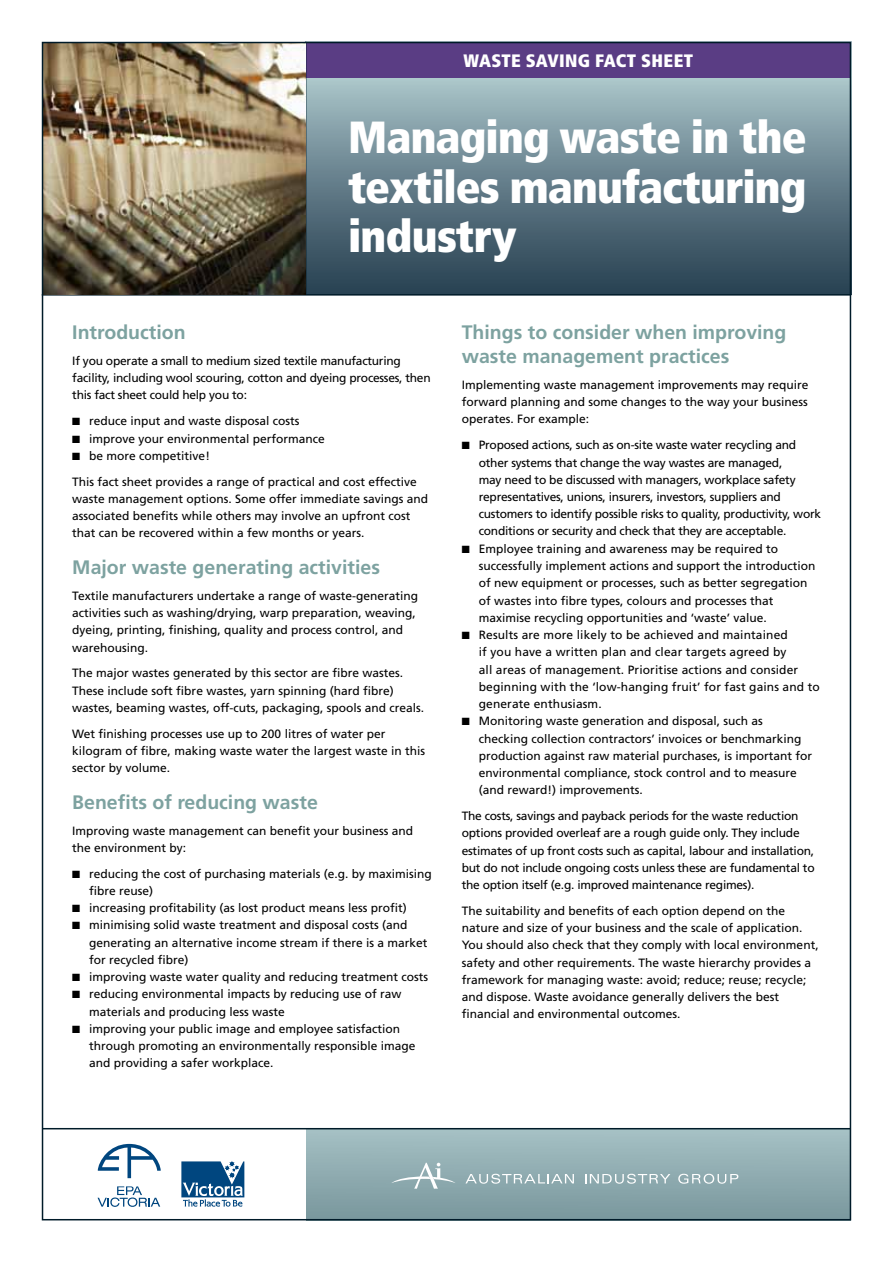
<style>
.page{position:relative;width:893px;height:1263px;background:#fff}
.page>*{position:absolute;margin:0;border:0;box-sizing:border-box;transform-origin:0 0}
.t1{font:900 condensed 45px/49.5px "Frutiger LT Std";letter-spacing:-.02em;color:#fff;text-align:justify}
.t2{font:700 19.5px/24px "Frutiger LT Std";color:#7da2a0}
.t3{font:900 condensed 18px "Frutiger LT Std";letter-spacing:.015em;color:#fff}
.t4{font:12px/17.2px "Frutiger LT Std";color:#000}
.t5{font:12px/17.2px "Frutiger LT Std";letter-spacing:-.02em;color:#000}
</style>
<div class="page">
<svg style="left:306px;top:78px;width:542px;height:216px;background:#657e8a"></svg>
<div style="left:306px;top:43px;width:544px;height:35px;background:#5a3d84"></div>
<hr style="left:42px;top:294px;width:809px;height:2px;background:#001b29">
<img style="left:45px;top:45px;width:261px;height:250px">
<svg style="left:98px;top:1186px;width:62px;height:20px"></svg>
<svg style="left:98px;top:1144px;width:63px;height:34px"></svg>
<svg style="left:181px;top:1161px;width:63px;height:45px"></svg>
<div style="left:306px;top:1129px;width:544px;height:91px;background:linear-gradient(to bottom,#a6c1c5,#79979d)"></div>
<hr style="left:43px;top:1128px;width:807px;height:1px;background:#001b29">
<svg style="left:391px;top:1163px;width:65px;height:26px;background:#a0b8bc"></svg>
<svg style="left:465px;top:1174px;width:109px;height:10px"></svg>
<svg style="left:585px;top:1174px;width:85px;height:10px"></svg>
<svg style="left:678px;top:1174px;width:60px;height:10px"></svg>
<h3 class="t3" style="left:463px;top:50px;width:231px">waste saving fact sheet</h3>
<h1 class="t1" style="left:348px;top:113px;width:460px">Managing waste in the textiles manufacturing industry</h1>
<h2 class="t2" style="left:72px;top:321px;width:115px">Introduction</h2>
<p class="t5" style="left:72px;top:352px;width:360px">If you operate a small to medium sized textile manufacturing facility, including wool scouring, cotton and dyeing processes, then this fact sheet could help you to:</p>
<p class="t4" style="left:72px;top:412px;width:229px">■ reduce input and waste disposal costs</p>
<p class="t4" style="left:72px;top:430px;width:254px">■ improve your environmental performance</p>
<p class="t4" style="left:72px;top:443px;width:346px;line-height:25.8px">■ be more competitive!<br>This fact sheet provides a range of practical and cost effective</p>
<p class="t4" style="left:72px;top:490px;width:357px">waste management options. Some offer immediate savings and associated benefits while others may involve an upfront cost that can be recovered within a few months or years.</p>
<h2 class="t2" style="left:72px;top:555px;width:309px">Major waste generating activities</h2>
<p class="t4" style="left:72px;top:587px;width:347px">Textile manufacturers undertake a range of waste-generating activities such as washing/drying, warp preparation, weaving, dyeing, printing, finishing, quality and process control, and warehousing.</p>
<p class="t4" style="left:72px;top:664px;width:353px">The major wastes generated by this sector are fibre wastes.<br>These include soft fibre wastes, yarn spinning (hard fibre) wastes, beaming wastes, off-cuts, packaging, spools and creals.</p>
<p class="t4" style="left:72px;top:725px;width:354px">Wet finishing processes use up to 200 litres of water per kilogram of fibre, making waste water the largest waste in this sector by volume.</p>
<h2 class="t2" style="left:72px;top:790px;width:247px">Benefits of reducing waste</h2>
<p class="t4" style="left:72px;top:822px;width:342px">Improving waste management can benefit your business and the environment by:</p>
<p class="t4" style="left:89px;top:865px;width:344px;text-indent:-17px">■ reducing the cost of purchasing materials (e.g. by maximising fibre reuse)</p>
<p class="t4" style="left:72px;top:899px;width:336px">■ increasing profitability (as lost product means less profit)</p>
<p class="t4" style="left:89px;top:917px;width:340px;text-indent:-17px">■ minimising solid waste treatment and disposal costs (and generating an alternative income stream if there is a market for recycled fibre)</p>
<p class="t4" style="left:72px;top:968px;width:357px">■ improving waste water quality and reducing treatment costs</p>
<p class="t4" style="left:89px;top:986px;width:314px;text-indent:-17px">■ reducing environmental impacts by reducing use of raw materials and producing less waste</p>
<p class="t4" style="left:89px;top:1020px;width:328px;text-indent:-17px">■ improving your public image and employee satisfaction through promoting an environmentally responsible image and providing a safer workplace.</p>
<h2 class="t2" style="left:462px;top:321px;width:326px">Things to consider when improving waste management practices</h2>
<p class="t4" style="left:462px;top:376px;width:348px;text-align:justify">Implementing waste management improvements may require forward planning and some changes to the way your business operates. For example:</p>
<p class="t5" style="left:479px;top:436px;width:344px;text-indent:-17px">■ Proposed actions, such as on-site waste water recycling and other systems that change the way wastes are managed,<br>may need to be discussed with managers, workplace safety representatives, unions, insurers, investors, suppliers and customers to identify possible risks to quality, productivity, work conditions or security and check that they are acceptable.</p>
<p class="t4" style="left:479px;top:540px;width:338px;text-indent:-17px">■ Employee training and awareness may be required to successfully implement actions and support the introduction of new equipment or processes, such as better segregation of wastes into fibre types, colours and processes that maximise recycling opportunities and ‘waste’ value.</p>
<p class="t4" style="left:479px;top:626px;width:343px;text-indent:-17px">■ Results are more likely to be achieved and maintained<br>if you have a written plan and clear targets agreed by<br>all areas of management. Prioritise actions and consider beginning with the ‘low-hanging fruit’ for fast gains and to generate enthusiasm.</p>
<p class="t4" style="left:479px;top:712px;width:335px;text-indent:-17px">■ Monitoring waste generation and disposal, such as checking collection contractors’ invoices or benchmarking production against raw material purchases, is important for environmental compliance, stock control and to measure (and reward!) improvements.</p>
<p class="t5" style="left:462px;top:807px;width:354px">The costs, savings and payback periods for the waste reduction options provided overleaf are a rough guide only. They include estimates of up front costs such as capital, labour and installation, but do not include ongoing costs unless these are fundamental to the option itself (e.g. improved maintenance regimes).</p>
<p class="t4" style="left:462px;top:902px;width:358px">The suitability and benefits of each option depend on the nature and size of your business and the scale of application.<br>You should also check that they comply with local environment, safety and other requirements. The waste hierarchy provides a framework for managing waste: avoid; reduce; reuse; recycle; and dispose. Waste avoidance generally delivers the best financial and environmental outcomes.</p>
</div>
